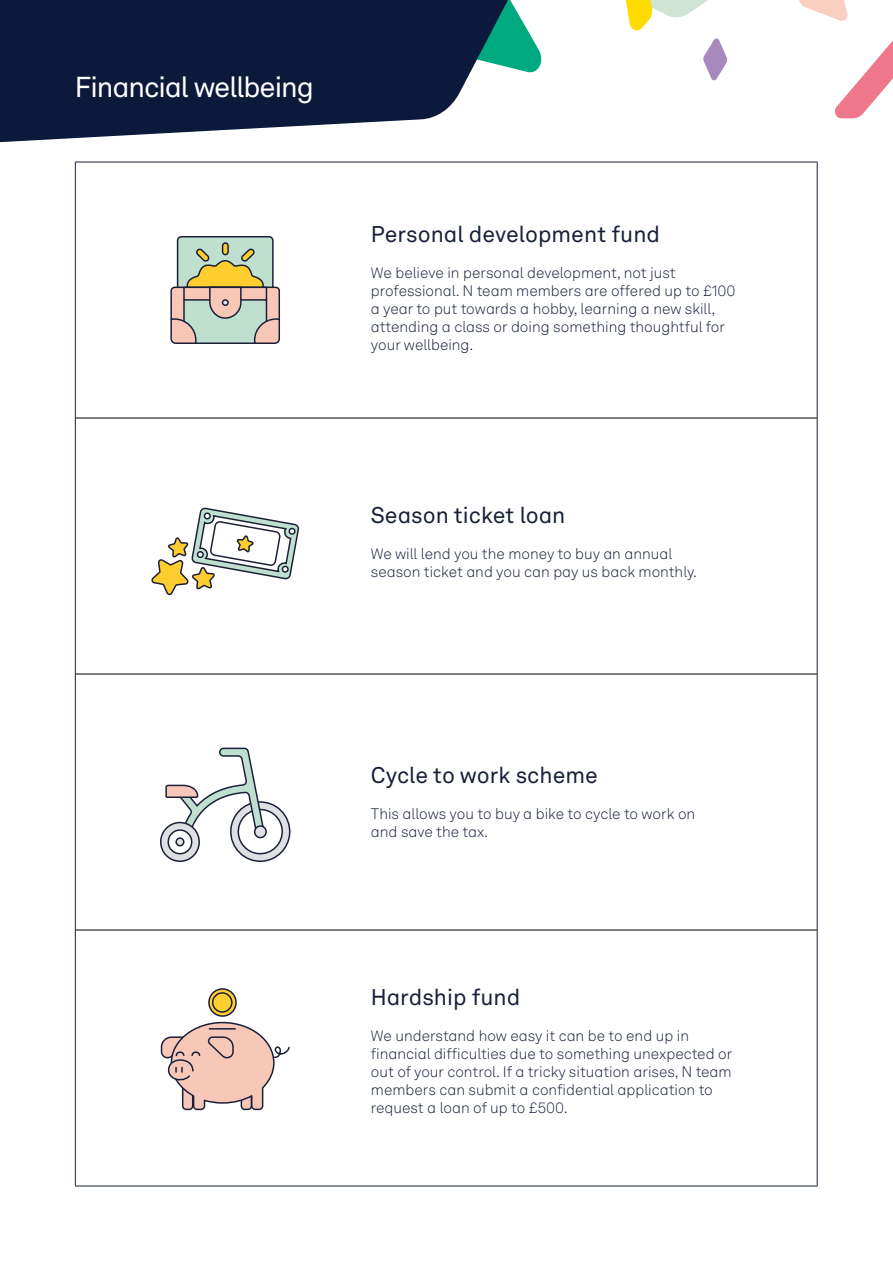
<style>
.page{position:relative;width:893px;height:1263px;background:#fff}
.page>*{position:absolute;margin:0;border:0;box-sizing:border-box;transform-origin:0 0}
.t1{font:28.5px "NNFC Akkurat";letter-spacing:-.035em;color:#fff}
.t2{font:22.5px "NNFC Akkurat";color:#182039}
.t3{font:300 15px/18px "NNFC Akkurat";color:#182039}
</style>
<div class="page">
<svg style="left:799px;top:0;width:94px;height:118px"></svg>
<svg style="left:703px;top:38px;width:24px;height:43px"></svg>
<svg style="left:0;top:0;width:542px;height:143px;fill:#0b1a3b"></svg>
<svg style="left:625px;top:0;width:83px;height:31px"></svg>
<hr style="left:75px;top:162px;width:743px;height:1px;background:#182039">
<hr style="left:75px;top:162px;width:1px;height:256px;background:#182039">
<hr style="left:817px;top:162px;width:1px;height:256px;background:#182039">
<hr style="left:75px;top:418px;width:1px;height:256px;background:#182039">
<hr style="left:817px;top:418px;width:1px;height:256px;background:#182039">
<hr style="left:75px;top:674px;width:1px;height:256px;background:#182039">
<hr style="left:817px;top:674px;width:1px;height:256px;background:#182039">
<hr style="left:75px;top:930px;width:1px;height:256px;background:#182039">
<hr style="left:817px;top:930px;width:1px;height:256px;background:#182039">
<hr style="left:75px;top:1186px;width:743px;height:1px;background:#182039">
<hr style="left:76px;top:418px;width:741px;height:1px;background:#000">
<hr style="left:76px;top:674px;width:741px;height:1px;background:#000">
<hr style="left:76px;top:930px;width:741px;height:1px;background:#000">
<svg style="left:151px;top:507px;width:148px;height:89px"></svg>
<svg style="left:160px;top:747px;width:131px;height:115px"></svg>
<svg style="left:170px;top:236px;width:110px;height:108px;background:#c4c2a7"></svg>
<div style="left:222px;top:299px;width:7px;height:7px;border:2px solid #1b2038;border-radius:50%"></div>
<svg style="left:160px;top:1021px;width:130px;height:90px"></svg>
<svg style="left:209px;top:989px;width:27px;height:27px"></svg>
<div style="left:208px;top:988px;width:29px;height:29px;border:2px solid #1a1f39;border-radius:50%"></div>
<div style="left:213px;top:993px;width:19px;height:19px;background:#ffcf30;border-radius:50%"></div>
<div style="left:212px;top:992px;width:21px;height:21px;border:2px solid #1a1f39;border-radius:50%"></div>
<h1 class="t1" style="left:75px;top:65px;width:240px">Financial wellbeing</h1>
<h2 class="t2" style="left:371px;top:217px;width:291px">Personal development fund</h2>
<p class="t3" style="left:371px;top:263px;width:366px">We believe in personal development, not just professional. N team members are offered up to £100 a year to put towards a hobby, learning a new skill, attending a class or doing something thoughtful for your wellbeing.</p>
<h2 class="t2" style="left:371px;top:498px;width:196px">Season ticket loan</h2>
<p class="t3" style="left:371px;top:544px;width:328px">We will lend you the money to buy an annual season ticket and you can pay us back monthly.</p>
<h2 class="t2" style="left:371px;top:759px;width:229px">Cycle to work scheme</h2>
<p class="t3" style="left:371px;top:805px;width:326px">This allows you to buy a bike to cycle to work on and save the tax.</p>
<h2 class="t2" style="left:371px;top:980px;width:151px">Hardship fund</h2>
<p class="t3" style="left:371px;top:1026px;width:363px">We understand how easy it can be to end up in financial difficulties due to something unexpected or out of your control. If a tricky situation arises, N team members can submit a confidential application to request a loan of up to £500.</p>
</div>
